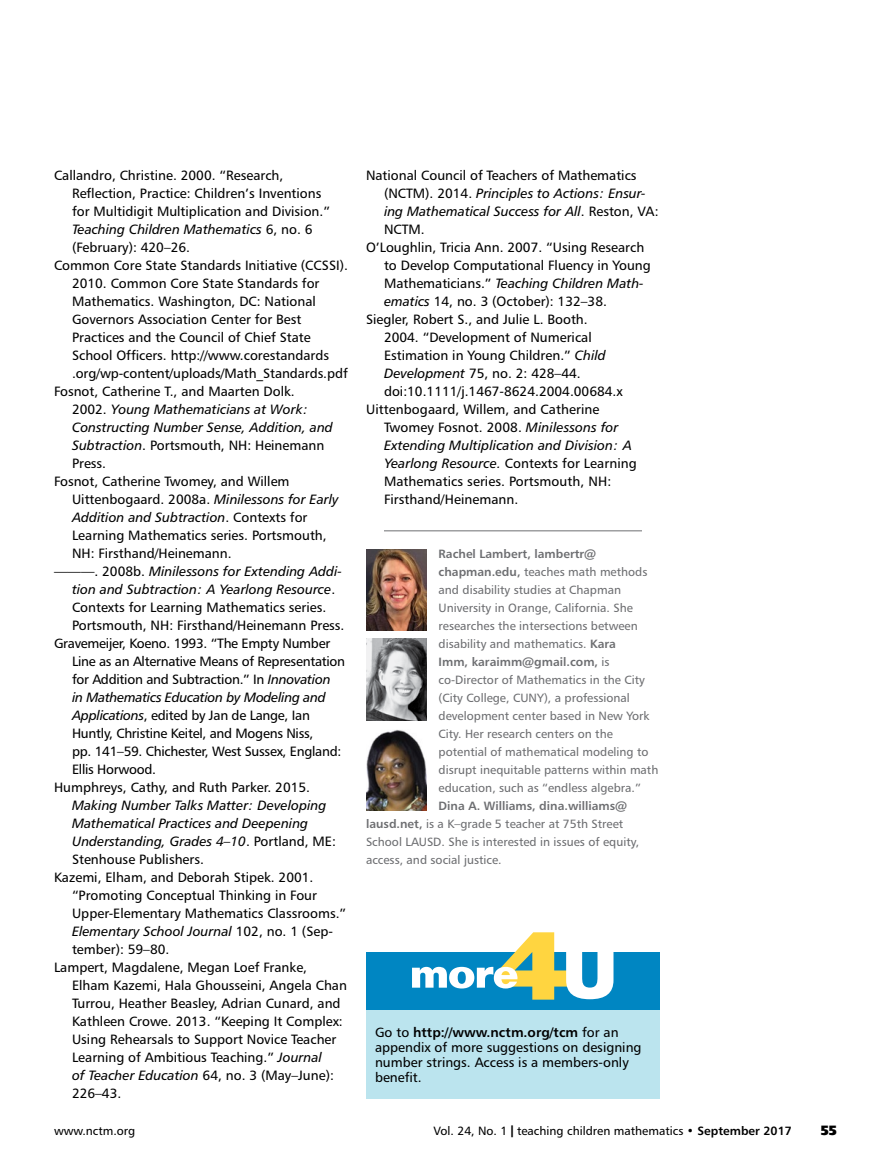
<style>
.page{position:relative;width:891px;height:1175px;background:#fff}
.page>*{position:absolute;margin:0;border:0;box-sizing:border-box;transform-origin:0 0}
.References{font:13.5px/18px "Humanist 777 BT Roman B";color:#000}
.References-2{font:13.5px/18px "Humanist 777 BT Italic B";color:#000}
.References-3{font:13.5px/18px "Humanist 777 BT Roman B";letter-spacing:-.02em;color:#000}
.Sidebar_body_no_inde{font:13.5px/15px "Humanist 777 BT Roman B";color:#000}
.t1{font:13.5px "Humanist 777 BT Extra Black B";color:#000}
.Bio{font:12px "Humanist 777 BT Roman B";color:#6d6e71}
.Bio-2{font:12px "Humanist 777 BT Bold B";color:#6d6e71}
.t2{font:12px "Humanist 777 BT Roman B";color:#000}
.s1{font-family:"Humanist 777 BT Italic B"}
.s2{font-family:"Humanist 777 BT Roman B"}
.s3{font-family:"Humanist 777 BT Bold B"}
.s4{font-family:"Interstate";font-weight:700}
</style>
<div class="page">
<hr style="left:384px;top:530px;width:258px;height:1px;background:#6d6e71">
<img style="left:366px;top:549px;width:61px;height:81px">
<img style="left:366px;top:639px;width:61px;height:81px">
<img style="left:366px;top:730px;width:61px;height:80px">
<div style="left:366px;top:952px;width:294px;height:58px;background:#0086c2"></div>
<svg style="left:412px;top:932px;width:202px;height:67px"></svg>
<div style="left:366px;top:1010px;width:294px;height:88px;background:#bbe4ee"></div>
<p class="References" style="left:72px;top:166px;width:260px;text-indent:-18px">Callandro, Christine. 2000. “Research, Reflection, Practice: Children’s Inventions for Multidigit Multiplication and Division.” <span class="s1">Teaching Children Mathematics</span> 6, no. 6 (February): 420–26.</p>
<p class="References" style="left:72px;top:256px;width:278px;text-indent:-18px">Common Core State Standards Initiative (CCSSI).<br>2010. Common Core State Standards for Mathematics. Washington, DC: National Governors Association Center for Best Practices and the Council of Chief State School Officers. http://www.corestandards .org/wp-content/uploads/Math_Standards.pdf</p>
<p class="References-2" style="left:72px;top:382px;width:262px;text-indent:-18px"><span class="s2">Fosnot, Catherine T., and Maarten Dolk.<br>2002.</span> Young Mathematicians at Work:<br>Constructing Number Sense, Addition, and Subtraction<span class="s2">. Portsmouth, NH: Heinemann Press.</span></p>
<p class="References" style="left:72px;top:472px;width:268px;text-indent:-18px">Fosnot, Catherine Twomey, and Willem Uittenbogaard. 2008a. <span class="s1">Minilessons for Early Addition and Subtraction</span>. Contexts for Learning Mathematics series. Portsmouth, NH: Firsthand/Heinemann.</p>
<p class="References" style="left:72px;top:562px;width:274px;text-indent:-18px">———. 2008b. <span class="s1">Minilessons for Extending Addi&shy;tion and Subtraction: A Yearlong Resource</span>.<br>Contexts for Learning Mathematics series.<br>Portsmouth, NH: Firsthand/Heinemann Press.</p>
<p class="References-3" style="left:72px;top:634px;width:275px;text-indent:-18px">Gravemeijer, Koeno. 1993. “The Empty Number Line as an Alternative Means of Representation for Addition and Subtraction.” In <span class="s1">Innovation<br>in Mathematics Education by Modeling and Applications</span>, edited by Jan de Lange, Ian Huntly, Christine Keitel, and Mogens Niss,<br>pp. 141–59. Chichester, West Sussex, England:<br>Ellis Horwood.</p>
<p class="References-2" style="left:72px;top:778px;width:266px;text-indent:-18px"><span class="s2">Humphreys, Cathy, and Ruth Parker. 2015.<br></span>Making Number Talks Matter: Developing Mathematical Practices and Deepening Understanding, Grades 4–10<span class="s2">. Portland, ME:<br>Stenhouse Publishers.</span></p>
<p class="References" style="left:72px;top:868px;width:276px;text-indent:-18px">Kazemi, Elham, and Deborah Stipek. 2001. “Promoting Conceptual Thinking in Four Upper-Elementary Mathematics Classrooms.” <span class="s1">Elementary School Journal</span> 102, no. 1 (Sep&shy;tember): 59–80.</p>
<p class="References" style="left:72px;top:958px;width:277px;text-indent:-18px">Lampert, Magdalene, Megan Loef Franke, Elham Kazemi, Hala Ghousseini, Angela Chan Turrou, Heather Beasley, Adrian Cunard, and Kathleen Crowe. 2013. “Keeping It Complex:<br>Using Rehearsals to Support Novice Teacher Learning of Ambitious Teaching.” <span class="s1">Journal<br>of Teacher Education</span> 64, no. 3 (May–June):<br>226–43.</p>
<p class="References" style="left:384px;top:166px;width:276px;text-indent:-18px">National Council of Teachers of Mathematics (NCTM). 2014. <span class="s1">Principles to Actions: Ensur&shy;ing Mathematical Success for All</span>. Reston, VA:<br>NCTM.</p>
<p class="References" style="left:384px;top:238px;width:268px;text-indent:-18px">O’Loughlin, Tricia Ann. 2007. “Using Research to Develop Computational Fluency in Young Mathematicians.” <span class="s1">Teaching Children Math&shy;ematics</span> 14, no. 3 (October): 132–38.</p>
<p class="References" style="left:384px;top:310px;width:240px;text-indent:-18px">Siegler, Robert S., and Julie L. Booth.<br>2004. “Development of Numerical Estimation in Young Children.” <span class="s1">Child Development</span> 75, no. 2: 428–44. doi:10.1111/j.1467-8624.2004.00684.x</p>
<p class="References" style="left:384px;top:400px;width:254px;text-indent:-18px">Uittenbogaard, Willem, and Catherine Twomey Fosnot. 2008. <span class="s1">Minilessons for Extending Multiplication and Division: A Yearlong Resource.</span> Contexts for Learning Mathematics series. Portsmouth, NH:<br>Firsthand/Heinemann.</p>
<p class="Bio-2" style="left:439px;top:546px;width:159px">Rachel Lambert, lambertr@</p>
<p class="Bio" style="left:439px;top:564px;width:210px"><span class="s3">chapman.edu,</span> teaches math methods</p>
<p class="Bio" style="left:439px;top:582px;width:184px">and disability studies at Chapman</p>
<p class="Bio" style="left:439px;top:600px;width:196px">University in Orange, California. She</p>
<p class="Bio" style="left:439px;top:618px;width:201px">researches the intersections between</p>
<p class="Bio" style="left:439px;top:636px;width:179px">disability and mathematics. <span class="s3">Kara</span></p>
<p class="Bio-2" style="left:439px;top:654px;width:173px">Imm, karaimm@gmail.com, <span class="s2">is</span></p>
<p class="Bio" style="left:439px;top:672px;width:208px">co-Director of Mathematics in the City</p>
<p class="Bio" style="left:439px;top:690px;width:193px">(City College, CUNY), a professional</p>
<p class="Bio" style="left:439px;top:708px;width:212px">development center based in New York</p>
<p class="Bio" style="left:439px;top:726px;width:176px">City. Her research centers on the</p>
<p class="Bio" style="left:439px;top:744px;width:211px">potential of mathematical modeling to</p>
<p class="Bio" style="left:439px;top:762px;width:221px">disrupt inequitable patterns within math</p>
<p class="Bio" style="left:439px;top:780px;width:204px">education, such as “endless algebra.”</p>
<p class="Bio-2" style="left:439px;top:798px;width:190px">Dina A. Williams, dina.williams@</p>
<p class="Bio" style="left:366px;top:816px;width:259px"><span class="s3">lausd.net,</span> is a K–grade 5 teacher at 75th Street</p>
<p class="Bio" style="left:366px;top:834px;width:275px">School LAUSD. She is interested in issues of equity,</p>
<p class="Bio" style="left:366px;top:852px;width:137px">access, and social justice.</p>
<p class="Sidebar_body_no_inde" style="left:375px;top:1024px;width:268px">Go to <span class="s3">http://www.nctm.org/tcm</span> for an appendix of more suggestions on designing number strings. Access is a members-only benefit.</p>
<p class="t2" style="left:54px;top:1123px;width:83px">www.nctm.org</p>
<p class="t2" style="left:433px;top:1123px;width:360px">Vol. 24, No. 1 <span class="s4">|</span> teaching children mathematics • <span class="s3">September 2017</span></p>
<p class="t1" style="left:821px;top:1121px;width:18px">55</p>
</div>
